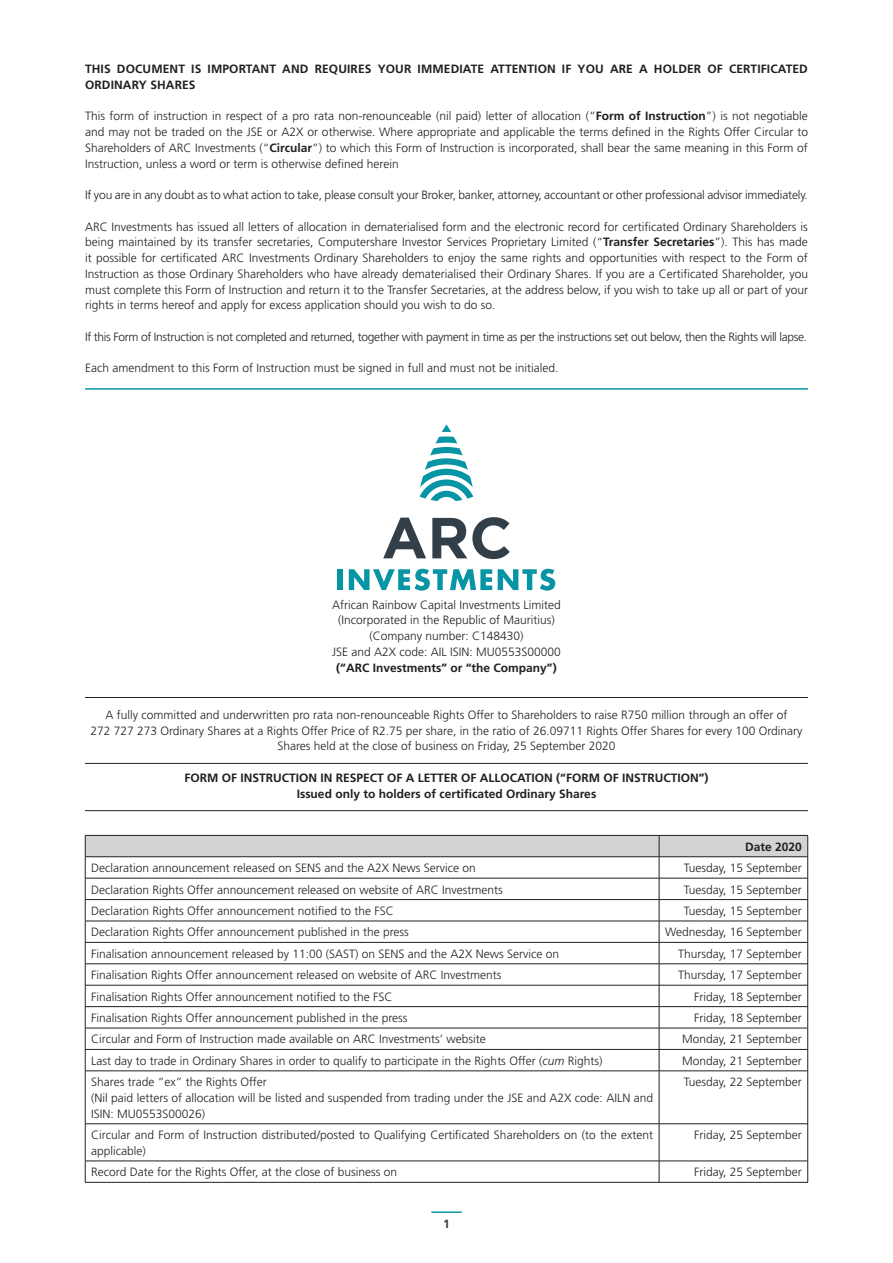
<style>
.page{position:relative;width:893px;height:1263px;background:#fff}
.page>*{position:absolute;margin:0;border:0;box-sizing:border-box;transform-origin:0 0}
.body{font:300 12px/15.8px "Frutiger";color:#231f20;text-align:justify}
.body-2{font:700 12px/15.8px "Frutiger";color:#231f20}
.body-3{font:300 12px "Frutiger";letter-spacing:-.03em;color:#231f20}
.t1{font:700 12px "Frutiger";color:#333f48}
.s1{font-weight:700}
.s2{font-style:italic}
</style>
<div class="page">
<hr style="left:431px;top:1211px;width:31px;height:2px;background:#0794a4">
<hr style="left:85px;top:388px;width:723px;height:2px;background:#0794a4">
<hr style="left:85px;top:697px;width:723px;height:1px;background:#231f20">
<hr style="left:85px;top:763px;width:723px;height:1px;background:#231f20">
<hr style="left:85px;top:810px;width:723px;height:1px;background:#231f20">
<svg style="left:85px;top:835px;width:723px;height:235px"></svg>
<hr style="left:85px;top:1070px;width:574px;height:1px;background:#231f20">
<hr style="left:85px;top:1071px;width:1px;height:52px;background:#231f20">
<hr style="left:659px;top:1070px;width:149px;height:1px;background:#231f20">
<hr style="left:659px;top:1071px;width:1px;height:52px;background:#231f20">
<hr style="left:807px;top:1071px;width:1px;height:52px;background:#231f20">
<hr style="left:85px;top:1123px;width:574px;height:1px;background:#231f20">
<hr style="left:85px;top:1124px;width:1px;height:37px;background:#231f20">
<hr style="left:659px;top:1123px;width:149px;height:1px;background:#231f20">
<hr style="left:659px;top:1124px;width:1px;height:37px;background:#231f20">
<hr style="left:807px;top:1124px;width:1px;height:37px;background:#231f20">
<hr style="left:85px;top:1161px;width:574px;height:1px;background:#231f20">
<svg style="left:85px;top:1161px;width:1px;height:21px"></svg>
<hr style="left:659px;top:1161px;width:149px;height:1px;background:#231f20">
<svg style="left:659px;top:1161px;width:1px;height:21px"></svg>
<svg style="left:807px;top:1161px;width:1px;height:21px"></svg>
<hr style="left:85px;top:1182px;width:574px;height:1px;background:#231f20">
<hr style="left:659px;top:1182px;width:149px;height:1px;background:#231f20">
<svg style="left:420px;top:425px;width:53px;height:76px"></svg>
<svg style="left:383px;top:517px;width:127px;height:42px"></svg>
<div style="left:338px;top:569px;width:5px;height:21px;background:#0794a4"></div>
<svg style="left:349px;top:569px;width:143px;height:22px"></svg>
<svg style="left:498px;top:569px;width:57px;height:22px"></svg>
<p class="body-2" style="left:85px;top:61px;width:724px">THIS DOCUMENT IS IMPORTANT AND REQUIRES YOUR IMMEDIATE ATTENTION IF YOU ARE A HOLDER OF CERTIFICATED<br>ORDINARY SHARES</p>
<p class="body" style="left:85px;top:108px;width:724px">This form of instruction in respect of a pro rata non-renounceable (nil paid) letter of allocation (“<span class="s1">Form of Instruction</span>”) is not negotiable and may not be traded on the JSE or A2X or otherwise. Where appropriate and applicable the terms defined in the Rights Offer Circular to Shareholders of ARC Investments (“<span class="s1">Circular</span>”) to which this Form of Instruction is incorporated, shall bear the same meaning in this Form of Instruction, unless a word or term is otherwise defined herein</p>
<p class="body" style="left:85px;top:187px;width:724px">If you are in any doubt as to what action to take, please consult your Broker, banker, attorney, accountant or other professional advisor immediately.</p>
<p class="body" style="left:85px;top:219px;width:724px">ARC Investments has issued all letters of allocation in dematerialised form and the electronic record for certificated Ordinary Shareholders is being maintained by its transfer secretaries, Computershare Investor Services Proprietary Limited (“<span class="s1">Transfer Secretaries</span>”). This has made it possible for certificated ARC Investments Ordinary Shareholders to enjoy the same rights and opportunities with respect to the Form of Instruction as those Ordinary Shareholders who have already dematerialised their Ordinary Shares. If you are a Certificated Shareholder, you must complete this Form of Instruction and return it to the Transfer Secretaries, at the address below, if you wish to take up all or part of your rights in terms hereof and apply for excess application should you wish to do so.</p>
<p class="body-3" style="left:85px;top:330px;width:724px">If this Form of Instruction is not completed and returned, together with payment in time as per the instructions set out below, then the Rights will lapse.</p>
<p class="body" style="left:85px;top:360px;width:475px">Each amendment to this Form of Instruction must be signed in full and must not be initialed.</p>
<p class="body" style="left:332px;top:597px;width:230px">African Rainbow Capital Investments Limited</p>
<p class="body" style="left:338px;top:612px;width:218px">(Incorporated in the Republic of Mauritius)</p>
<p class="body" style="left:369px;top:628px;width:156px">(Company number: C148430)</p>
<p class="body" style="left:332px;top:644px;width:230px">JSE and A2X code: AIL ISIN: MU0553S00000</p>
<p class="body-2" style="left:336px;top:659px;width:222px">(“ARC Investments” or “the Company”)</p>
<p class="body" style="left:90px;top:707px;width:713px;text-align:center">A fully committed and underwritten pro rata non-renounceable Rights Offer to Shareholders to raise R750 million through an offer of<br>272 727 273 Ordinary Shares at a Rights Offer Price of R2.75 per share, in the ratio of 26.09711 Rights Offer Shares for every 100 Ordinary<br>Shares held at the close of business on Friday, 25 September 2020</p>
<p class="body-2" style="left:184px;top:770px;width:526px">FORM OF INSTRUCTION IN RESPECT OF A LETTER OF ALLOCATION (“FORM OF INSTRUCTION”)</p>
<p class="body-2" style="left:297px;top:785px;width:301px">Issued only to holders of certificated Ordinary Shares</p>
<p class="body-2" style="left:745px;top:838px;width:58px">Date 2020</p>
<p class="body" style="left:91px;top:860px;width:386px">Declaration announcement released on SENS and the A2X News Service on</p>
<p class="body" style="left:684px;top:860px;width:119px">Tuesday, 15 September</p>
<p class="body" style="left:91px;top:881px;width:413px">Declaration Rights Offer announcement released on website of ARC Investments</p>
<p class="body" style="left:684px;top:881px;width:119px">Tuesday, 15 September</p>
<p class="body" style="left:91px;top:903px;width:304px">Declaration Rights Offer announcement notified to the FSC</p>
<p class="body" style="left:684px;top:903px;width:119px">Tuesday, 15 September</p>
<p class="body" style="left:91px;top:924px;width:319px">Declaration Rights Offer announcement published in the press</p>
<p class="body" style="left:665px;top:924px;width:138px">Wednesday, 16 September</p>
<p class="body" style="left:91px;top:946px;width:469px">Finalisation announcement released by 11:00 (SAST) on SENS and the A2X News Service on</p>
<p class="body" style="left:678px;top:946px;width:125px">Thursday, 17 September</p>
<p class="body" style="left:91px;top:967px;width:412px">Finalisation Rights Offer announcement released on website of ARC Investments</p>
<p class="body" style="left:678px;top:967px;width:125px">Thursday, 17 September</p>
<p class="body" style="left:91px;top:988px;width:303px">Finalisation Rights Offer announcement notified to the FSC</p>
<p class="body" style="left:694px;top:988px;width:109px">Friday, 18 September</p>
<p class="body" style="left:91px;top:1010px;width:318px">Finalisation Rights Offer announcement published in the press</p>
<p class="body" style="left:694px;top:1010px;width:109px">Friday, 18 September</p>
<p class="body" style="left:91px;top:1031px;width:396px">Circular and Form of Instruction made available on ARC Investments’ website</p>
<p class="body" style="left:682px;top:1031px;width:121px">Monday, 21 September</p>
<p class="body" style="left:91px;top:1053px;width:513px">Last day to trade in Ordinary Shares in order to qualify to participate in the Rights Offer (<span class="s2">cum</span> Rights)</p>
<p class="body" style="left:682px;top:1053px;width:121px">Monday, 21 September</p>
<p class="body" style="left:91px;top:1074px;width:177px">Shares trade “ex” the Rights Offer</p>
<p class="body" style="left:91px;top:1090px;width:563px">(Nil paid letters of allocation will be listed and suspended from trading under the JSE and A2X code: AILN and<br>ISIN: MU0553S00026)</p>
<p class="body" style="left:684px;top:1074px;width:119px">Tuesday, 22 September</p>
<p class="body" style="left:91px;top:1127px;width:563px">Circular and Form of Instruction distributed/posted to Qualifying Certificated Shareholders on (to the extent applicable)</p>
<p class="body" style="left:694px;top:1127px;width:109px">Friday, 25 September</p>
<p class="body" style="left:91px;top:1164px;width:307px">Record Date for the Rights Offer, at the close of business on</p>
<p class="body" style="left:694px;top:1164px;width:109px">Friday, 25 September</p>
<p class="t1" style="left:443px;top:1217px;width:8px">1</p>
</div>
